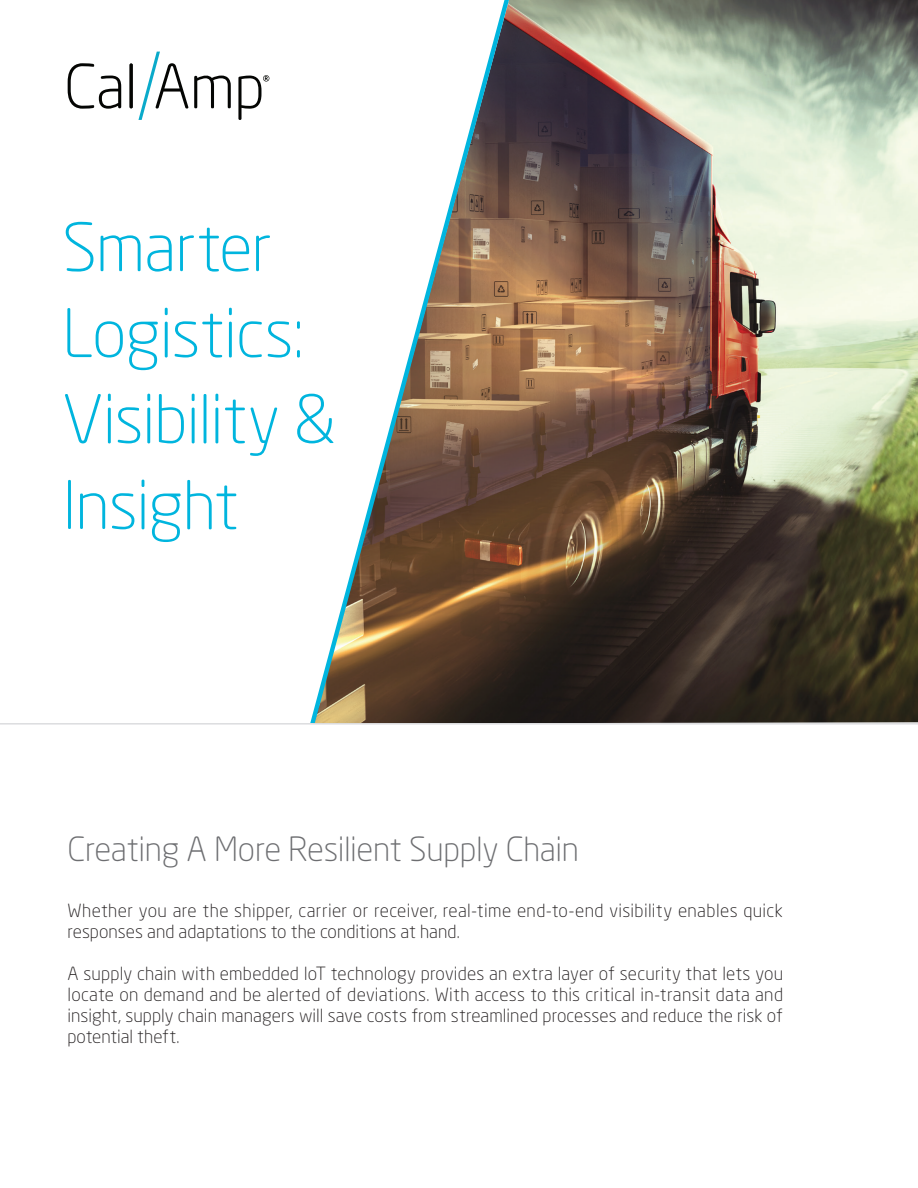
<style>
.page{position:relative;width:918px;height:1188px;background:#fff}
.page>*{position:absolute;margin:0;border:0;box-sizing:border-box;transform-origin:0 0}
.t1{font:300 66px/85.9px "Neo Sans Std";letter-spacing:-.02em;color:#00b5de}
.t2{font:300 33px "Neo Sans Std";letter-spacing:-.01em;color:#6d6e71}
.t3{font:300 18px/21px "Neo Sans Std";letter-spacing:.005em;color:#231f20}
</style>
<div class="page">
<img style="left:539px;top:0;width:379px;height:723px">
<svg style="left:310px;top:0;width:229px;height:723px"></svg>
<hr style="left:0;top:723px;width:918px;height:2px;background:#dcdddf">
<svg style="left:68px;top:63px;width:53px;height:46px"></svg>
<hr style="left:130px;top:64px;width:3px;height:44px;background:#040503">
<svg style="left:194px;top:75px;width:37px;height:33px"></svg>
<svg style="left:138px;top:52px;width:50px;height:68px"></svg>
<svg style="left:238px;top:75px;width:31px;height:45px"></svg>
<h1 class="t1" style="left:62px;top:210px;width:275px">Smarter<br>Logistics:<br>Visibility &amp;<br>Insight</h1>
<h2 class="t2" style="left:68px;top:836px;width:513px">Creating A More Resilient Supply Chain</h2>
<p class="t3" style="left:68px;top:901px;width:717px">Whether you are the shipper, carrier or receiver, real-time end-to-end visibility enables quick responses and adaptations to the conditions at hand.</p>
<p class="t3" style="left:68px;top:964px;width:717px;text-align:justify">A supply chain with embedded IoT technology provides an extra layer of security that lets you locate on demand and be alerted of deviations. With access to this critical in-transit data and insight, supply chain managers will save costs from streamlined processes and reduce the risk of potential theft.</p>
</div>
